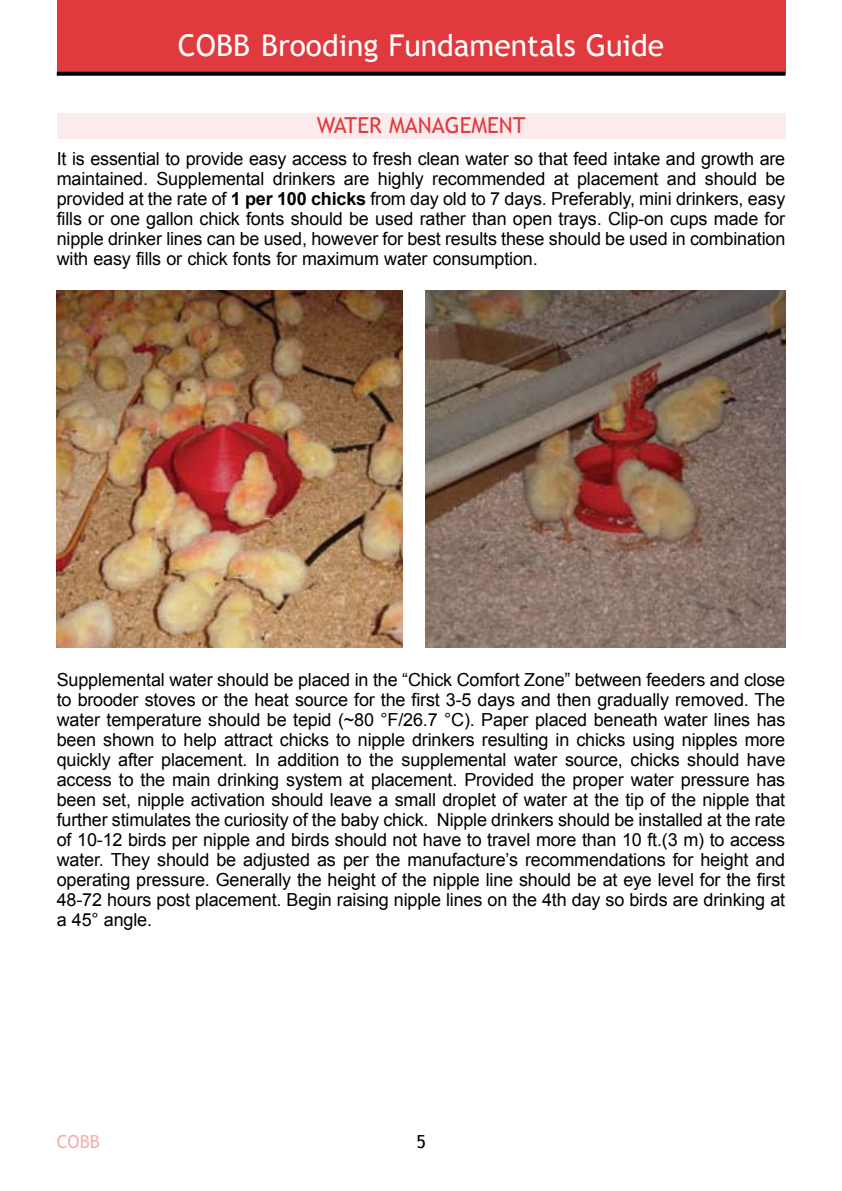
<style>
.page{position:relative;width:842px;height:1191px;background:#fff}
.page>*{position:absolute;margin:0;border:0;box-sizing:border-box;transform-origin:0 0}
.t1{font:30px "Trebuchet MS";color:#fff}
.t2{font:22px "Trebuchet MS";color:#e13a3e}
.t3{font:18px/20px "Arial";letter-spacing:-.01em;color:#000;text-align:justify}
.t4{font:18px "Trebuchet MS";color:#f3b0b2}
.t5{font:18px "Trebuchet MS";color:#000}
.s1{font-weight:700}
</style>
<div class="page">
<div style="left:57px;top:0;width:728px;height:74px;background:#e13a3e"></div>
<svg style="left:57px;top:72px;width:728px;height:4px;background:#101010"></svg>
<div style="left:57px;top:113px;width:728px;height:26px;background:#fcebec"></div>
<img style="left:57px;top:290px;width:346px;height:358px">
<img style="left:425px;top:290px;width:360px;height:358px">
<h1 class="t1" style="left:178px;top:28px;width:488px">COBB Brooding Fundamentals Guide</h1>
<p class="t2" style="left:317px;top:112px;width:130px">water manageme</p>
<p class="t2" style="left:499px;top:112px;width:28px">nt</p>
<p class="t3" style="left:57px;top:149px;width:730px">It is essential to provide easy access to fresh clean water so that feed intake and growth are maintained. Supplemental drinkers are highly recommended at placement and should be provided at the rate of <span class="s1">1 per 100 chicks</span> from day old to 7 days. Preferably, mini drinkers, easy fills or one gallon chick fonts should be used rather than open trays. Clip-on cups made for nipple drinker lines can be used, however for best results these should be used in combination with easy fills or chick fonts for maximum water consumption.</p>
<p class="t3" style="left:57px;top:669px;width:730px">Supplemental water should be placed in the “Chick Comfort Zone” between feeders and close to brooder stoves or the heat source for the first 3-5 days and then gradually removed. The water temperature should be tepid (~80 °F/26.7 °C). Paper placed beneath water lines has been shown to help attract chicks to nipple drinkers resulting in chicks using nipples more quickly after placement. In addition to the supplemental water source, chicks should have access to the main drinking system at placement. Provided the proper water pressure has been set, nipple activation should leave a small droplet of water at the tip of the nipple that further stimulates the curiosity of the baby chick. Nipple drinkers should be installed at the rate of 10-12 birds per nipple and birds should not have to travel more than 10 ft.(3 m) to access water. They should be adjusted as per the manufacture’s recommendations for height and operating pressure. Generally the height of the nipple line should be at eye level for the first 48-72 hours post placement. Begin raising nipple lines on the 4th day so birds are drinking at a 45° angle.</p>
<p class="t4" style="left:57px;top:1130px;width:45px">COBB</p>
<p class="t5" style="left:416px;top:1130px;width:11px">5</p>
</div>
